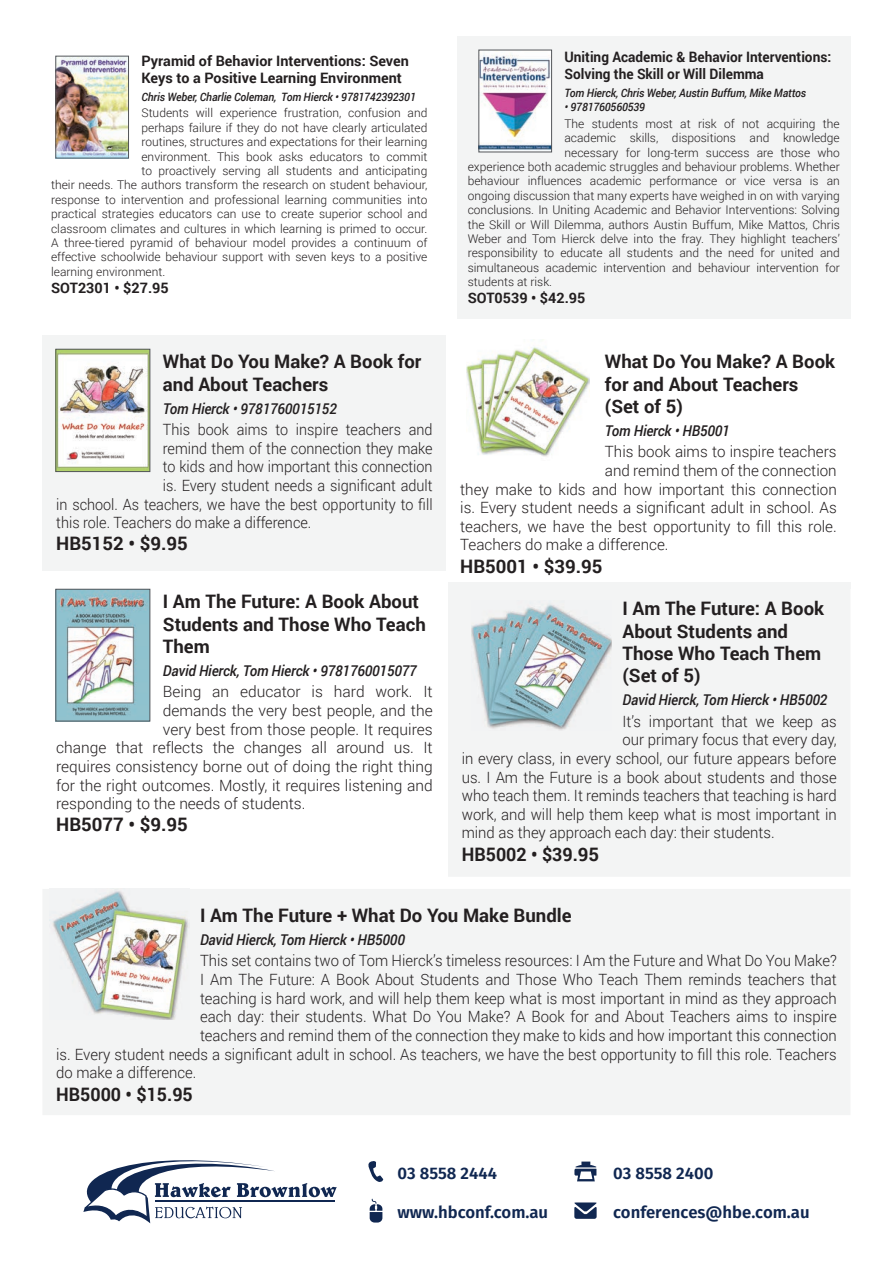
<style>
.page{position:relative;width:893px;height:1263px;background:#fff}
.page>*{position:absolute;margin:0;border:0;box-sizing:border-box;transform-origin:0 0}
.t1{font:700 18.6px/22.4px "Roboto";color:#231f20}
.t2{font:700 18.6px "Roboto";color:#231f20;scale:.96 1}
.t3{font:600 16.65px "Fira Sans";color:#102751}
.t4{font:300 15.45px "Roboto";color:#231f20;scale:.96 1}
.t5{font:300 15.45px "Roboto";color:#231f20}
.t6{font:300 15.45px "Roboto";color:#231f20;scale:.93 1}
.t7{font:italic 500 14.85px "Roboto";letter-spacing:-.01em;color:#231f20;scale:.95 1}
.t8{font:700 14.4px/17.2px "Roboto";color:#231f20}
.t9{font:700 14.4px/17.2px "Roboto";color:#231f20;scale:.95 1}
.t10{font:300 12px "Roboto";color:#231f20}
.t11{font:italic 500 11.55px "Roboto";letter-spacing:-.01em;color:#231f20;scale:.95 1}
</style>
<div class="page">
<div style="left:457px;top:36px;width:393px;height:282px;background:#f3f4f4"></div>
<img style="left:481px;top:52px;width:69px;height:98px">
<div style="left:479px;top:50px;width:73px;height:102px;border:1px solid #53565a"></div>
<img style="left:58px;top:58px;width:69px;height:98px">
<div style="left:56px;top:56px;width:73px;height:102px;border:1px solid #53565a"></div>
<img style="left:466px;top:347px;width:123px;height:110px">
<div style="left:448px;top:589px;width:402px;height:287px;background:#f3f4f4"></div>
<div style="left:448px;top:582px;width:402px;height:7px;background:#f3f4f4"></div>
<div style="left:43px;top:889px;width:807px;height:226px;background:#f3f4f4"></div>
<img style="left:472px;top:600px;width:139px;height:131px">
<img style="left:49px;top:889px;width:140px;height:130px">
<div style="left:42px;top:335px;width:404px;height:235px;background:#f3f4f4"></div>
<img style="left:58px;top:351px;width:90px;height:119px">
<div style="left:56px;top:349px;width:94px;height:123px;border:1px solid #53565a"></div>
<img style="left:58px;top:591px;width:90px;height:128px">
<div style="left:56px;top:589px;width:94px;height:132px;border:1px solid #53565a"></div>
<svg style="left:83px;top:1160px;width:254px;height:63px"></svg>
<hr style="left:155px;top:1200px;width:179px;height:2px;background:#102751">
<svg style="left:370px;top:1199px;width:12px;height:23px"></svg>
<svg style="left:368px;top:1161px;width:15px;height:21px"></svg>
<svg style="left:574px;top:1202px;width:23px;height:17px"></svg>
<svg style="left:574px;top:1161px;width:23px;height:20px"></svg>
<p class="t8" style="left:141px;top:51px;width:269px">Pyramid of Behavior Interventions: Seven<br>Keys to a Positive Learning Environment</p>
<p class="t11" style="left:141px;top:89px;width:290px">Chris Weber, Charlie Coleman, Tom Hierck • 9781742392301</p>
<p class="t10" style="left:141px;top:105px;width:287px">Students will experience frustration, confusion and</p>
<p class="t10" style="left:141px;top:119px;width:287px">perhaps failure if they do not have clearly articulated</p>
<p class="t10" style="left:141px;top:134px;width:287px">routines, structures and expectations for their learning</p>
<p class="t10" style="left:141px;top:148px;width:287px">environment. This book asks educators to commit</p>
<p class="t10" style="left:141px;top:162px;width:287px">to proactively serving all students and anticipating</p>
<p class="t10" style="left:51px;top:177px;width:378px">their needs. The authors transform the research on student behaviour,</p>
<p class="t10" style="left:51px;top:191px;width:378px">response to intervention and professional learning communities into</p>
<p class="t10" style="left:51px;top:206px;width:378px">practical strategies educators can use to create superior school and</p>
<p class="t10" style="left:51px;top:220px;width:378px">classroom climates and cultures in which learning is primed to occur.</p>
<p class="t10" style="left:51px;top:234px;width:378px">A three-tiered pyramid of behaviour model provides a continuum of</p>
<p class="t10" style="left:51px;top:249px;width:378px">effective schoolwide behaviour support with seven keys to a positive</p>
<p class="t10" style="left:51px;top:263px;width:116px">learning environment.</p>
<p class="t8" style="left:51px;top:279px;width:119px">SOT2301 • $27.95</p>
<h1 class="t1" style="left:163px;top:350px;width:260px">What Do You Make? A Book for and About Teachers</h1>
<p class="t7" style="left:163px;top:398px;width:185px">Tom Hierck • 9781760015152</p>
<p class="t6" style="left:163px;top:419px;width:291px">This book aims to inspire teachers and</p>
<p class="t6" style="left:163px;top:437px;width:292px">remind them of the connection they make</p>
<p class="t6" style="left:163px;top:456px;width:292px">to kids and how important this connection</p>
<p class="t6" style="left:163px;top:475px;width:292px">is. Every student needs a significant adult</p>
<p class="t6" style="left:56px;top:493px;width:406px">in school. As teachers, we have the best opportunity to fill</p>
<p class="t6" style="left:56px;top:512px;width:276px">this role. Teachers do make a difference.</p>
<h1 class="t1" style="left:56px;top:532px;width:133px">HB5152 • $9.95</h1>
<h1 class="t1" style="left:163px;top:590px;width:264px">I Am The Future: A Book About<br>Students and Those Who Teach<br>Them</h1>
<p class="t7" style="left:163px;top:660px;width:269px">David Hierck, Tom Hierck • 9781760015077</p>
<p class="t5" style="left:163px;top:681px;width:271px">Being an educator is hard work. It</p>
<p class="t5" style="left:163px;top:700px;width:271px">demands the very best people, and the</p>
<p class="t5" style="left:163px;top:718px;width:271px">very best from those people. It requires</p>
<p class="t5" style="left:56px;top:737px;width:378px">change that reflects the changes all around us. It</p>
<p class="t5" style="left:56px;top:756px;width:378px">requires consistency borne out of doing the right thing</p>
<p class="t5" style="left:56px;top:774px;width:378px">for the right outcomes. Mostly, it requires listening and</p>
<p class="t5" style="left:56px;top:793px;width:251px">responding to the needs of students.</p>
<h1 class="t1" style="left:56px;top:813px;width:133px">HB5077 • $9.95</h1>
<p class="t9" style="left:564px;top:47px;width:282px">Uniting Academic &amp; Behavior Interventions:<br>Solving the Skill or Will Dilemma</p>
<p class="t11" style="left:564px;top:85px;width:256px">Tom Hierck, Chris Weber, Austin Buffum, Mike Mattos</p>
<p class="t11" style="left:564px;top:99px;width:86px">• 9781760560539</p>
<p class="t10" style="left:564px;top:115px;width:277px">The students most at risk of not acquiring the</p>
<p class="t10" style="left:564px;top:130px;width:277px">academic skills, dispositions and knowledge</p>
<p class="t10" style="left:564px;top:144px;width:277px">necessary for long-term success are those who</p>
<p class="t10" style="left:468px;top:158px;width:374px">experience both academic struggles and behaviour problems. Whether</p>
<p class="t10" style="left:468px;top:173px;width:374px">behaviour influences academic performance or vice versa is an</p>
<p class="t10" style="left:468px;top:187px;width:374px">ongoing discussion that many experts have weighed in on with varying</p>
<p class="t10" style="left:468px;top:202px;width:374px">conclusions. In Uniting Academic and Behavior Interventions: Solving</p>
<p class="t10" style="left:468px;top:216px;width:374px">the Skill or Will Dilemma, authors Austin Buffum, Mike Mattos, Chris</p>
<p class="t10" style="left:468px;top:230px;width:374px">Weber and Tom Hierck delve into the fray. They highlight teachers’</p>
<p class="t10" style="left:468px;top:245px;width:374px">responsibility to educate all students and the need for united and</p>
<p class="t10" style="left:468px;top:259px;width:374px">simultaneous academic intervention and behaviour intervention for</p>
<p class="t10" style="left:468px;top:274px;width:86px">students at risk.</p>
<p class="t8" style="left:468px;top:289px;width:119px">SOT0539 • $42.95</p>
<h1 class="t1" style="left:605px;top:350px;width:232px">What Do You Make? A Book for and About Teachers (Set of 5)</h1>
<p class="t7" style="left:605px;top:420px;width:133px">Tom Hierck • HB5001</p>
<p class="t5" style="left:605px;top:441px;width:233px">This book aims to inspire teachers</p>
<p class="t5" style="left:605px;top:460px;width:233px">and remind them of the connection</p>
<p class="t5" style="left:460px;top:478px;width:378px">they make to kids and how important this connection</p>
<p class="t5" style="left:460px;top:497px;width:378px">is. Every student needs a significant adult in school. As</p>
<p class="t5" style="left:460px;top:516px;width:378px">teachers, we have the best opportunity to fill this role.</p>
<p class="t5" style="left:460px;top:534px;width:210px">Teachers do make a difference.</p>
<h1 class="t1" style="left:460px;top:554px;width:144px">HB5001 • $39.95</h1>
<h1 class="t1" style="left:622px;top:597px;width:203px">I Am The Future: A Book<br>About Students and<br>Those Who Teach Them (Set of 5)</h1>
<p class="t7" style="left:622px;top:690px;width:217px">David Hierck, Tom Hierck • HB5002</p>
<p class="t4" style="left:622px;top:710px;width:225px">It’s important that we keep as</p>
<p class="t4" style="left:622px;top:729px;width:225px">our primary focus that every day,</p>
<p class="t4" style="left:462px;top:748px;width:392px">in every class, in every school, our future appears before</p>
<p class="t4" style="left:462px;top:766px;width:392px">us. I Am the Future is a book about students and those</p>
<p class="t4" style="left:462px;top:785px;width:392px">who teach them. It reminds teachers that teaching is hard</p>
<p class="t4" style="left:462px;top:803px;width:392px">work, and will help them keep what is most important in</p>
<p class="t4" style="left:462px;top:822px;width:327px">mind as they approach each day: their students.</p>
<h1 class="t2" style="left:462px;top:841px;width:145px">HB5002 • $39.95</h1>
<h1 class="t1" style="left:200px;top:904px;width:373px">I Am The Future + What Do You Make Bundle</h1>
<p class="t7" style="left:200px;top:929px;width:217px">David Hierck, Tom Hierck • HB5000</p>
<p class="t4" style="left:200px;top:950px;width:665px">This set contains two of Tom Hierck’s timeless resources: I Am the Future and What Do You Make?</p>
<p class="t4" style="left:200px;top:969px;width:665px">I Am The Future: A Book About Students and Those Who Teach Them reminds teachers that</p>
<p class="t4" style="left:200px;top:987px;width:665px">teaching is hard work, and will help them keep what is most important in mind as they approach</p>
<p class="t4" style="left:200px;top:1006px;width:665px">each day: their students. What Do You Make? A Book for and About Teachers aims to inspire</p>
<p class="t4" style="left:200px;top:1025px;width:665px">teachers and remind them of the connection they make to kids and how important this connection</p>
<p class="t4" style="left:56px;top:1043px;width:814px">is. Every student needs a significant adult in school. As teachers, we have the best opportunity to fill this role. Teachers</p>
<p class="t4" style="left:56px;top:1062px;width:148px">do make a difference.</p>
<h1 class="t2" style="left:56px;top:1081px;width:144px">HB5000 • $15.95</h1>
<h2 class="t3" style="left:397px;top:1165px;width:101px">03 8558 2444</h2>
<h2 class="t3" style="left:397px;top:1204px;width:152px">www.hbconf.com.au</h2>
<h2 class="t3" style="left:613px;top:1165px;width:102px">03 8558 2400</h2>
<h2 class="t3" style="left:613px;top:1204px;width:198px">conferences@hbe.com.au</h2>
</div>
